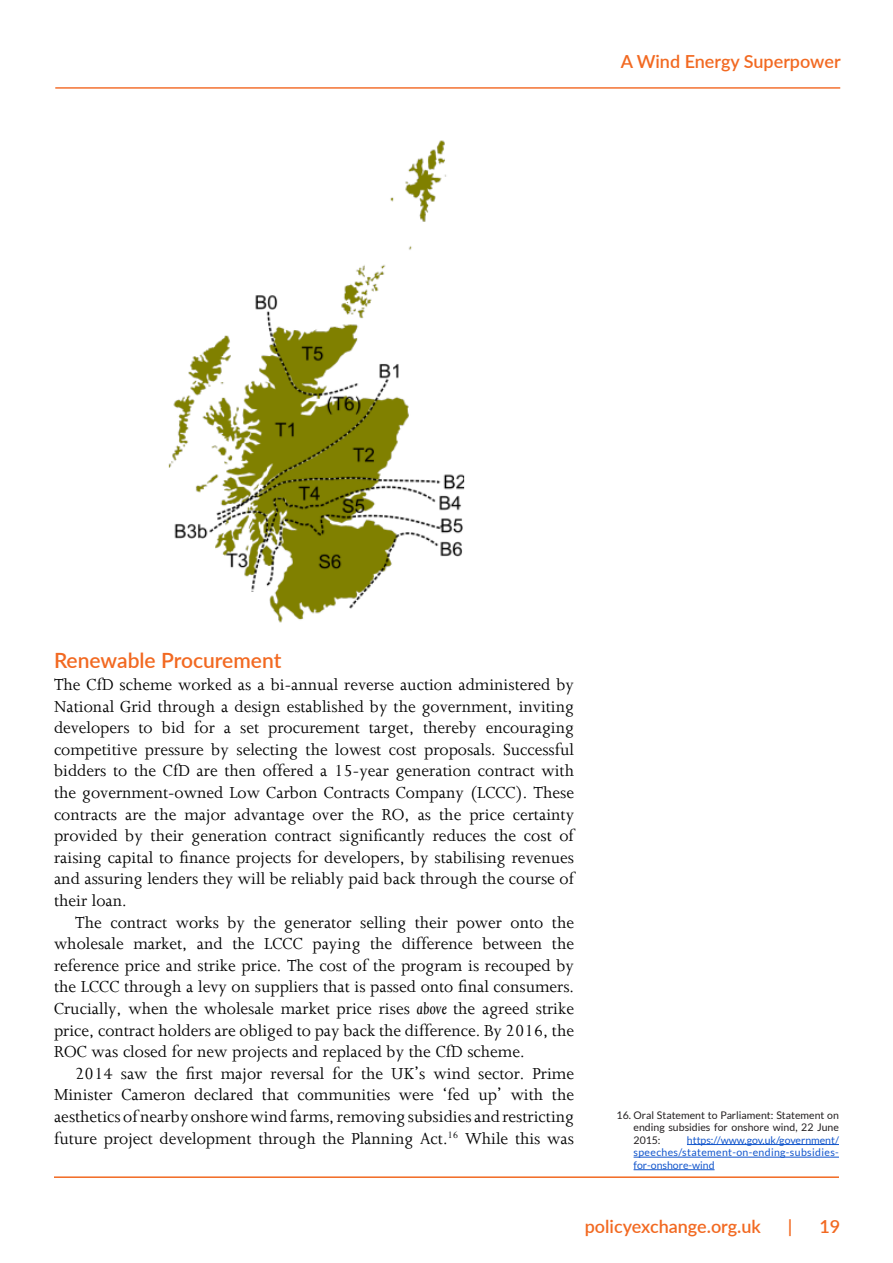
<style>
.page{position:relative;width:893px;height:1263px;background:#fff}
.page>*{position:absolute;margin:0;border:0;box-sizing:border-box;transform-origin:0 0}
.t1{font:600 21px "Lato";color:#f26921}
.Main_body{font:18px/21.6px "Joanna";color:#000;text-align:justify}
.First_para_body{font:18px/21.6px "Joanna";color:#000;text-align:justify}
.t2{font:600 18px "Lato";color:#f26921}
.t3{font:10.5px/12.6px "Lato";letter-spacing:.035em;color:#15c;text-align:justify}
.t4{font:10.5px/12.6px "Lato";color:#231f20;text-align:justify}
.s1{font-style:italic}
</style>
<div class="page">
<hr style="left:55px;top:87px;width:785px;height:2px;background:#f37130">
<hr style="left:54px;top:1176px;width:785px;height:2px;background:#f26921">
<img style="left:168px;top:140px;width:297px;height:483px">
<hr style="left:687px;top:1144px;width:152px;height:1px;background:#15c">
<hr style="left:634px;top:1157px;width:205px;height:1px;background:#15c">
<hr style="left:634px;top:1169px;width:81px;height:1px;background:#15c">
<p class="t2" style="left:621px;top:49px;width:221px">A Wind Energy Superpower</p>
<h2 class="t1" style="left:54px;top:645px;width:229px">Renewable Procurement</h2>
<p class="First_para_body" style="left:54px;top:673px;width:522px">The CfD scheme worked as a bi-annual reverse auction administered by National Grid through a design established by the government, inviting developers to bid for a set procurement target, thereby encouraging competitive pressure by selecting the lowest cost proposals. Successful bidders to the CfD are then offered a 15-year generation contract with the government-owned Low Carbon Contracts Company (LCCC). These contracts are the major advantage over the RO, as the price certainty provided by their generation contract significantly reduces the cost of raising capital to finance projects for developers, by stabilising revenues and assuring lenders they will be reliably paid back through the course of their loan.</p>
<p class="Main_body" style="left:54px;top:911px;width:522px;text-indent:21px">The contract works by the generator selling their power onto the wholesale market, and the LCCC paying the difference between the reference price and strike price. The cost of the program is recouped by the LCCC through a levy on suppliers that is passed onto final consumers.<br>Crucially, when the wholesale market price rises <span class="s1">above</span> the agreed strike price, contract holders are obliged to pay back the difference. By 2016, the ROC was closed for new projects and replaced by the CfD scheme.</p>
<p class="Main_body" style="left:54px;top:1062px;width:522px;text-indent:21px">2014 saw the first major reversal for the UK’s wind sector. Prime Minister Cameron declared that communities were ‘fed up’ with the aesthetics of nearby onshore wind farms, removing subsidies and restricting future project development through the Planning Act.<sup>16</sup> While this was</p>
<p class="t4" style="left:634px;top:1108px;width:207px;text-indent:-17px">16. Oral Statement to Parliament: Statement on ending subsidies for onshore wind, 22 June 2015:</p>
<p class="t3" style="left:634px;top:1133px;width:207px;text-indent:53px">https://www.gov.uk/government/ speeches/statement-on-ending-subsidies&shy;for-onshore-wind</p>
<p class="t2" style="left:585px;top:1213px;width:178px">policyexchange.org.uk</p>
<p class="t2" style="left:788px;top:1213px;width:6px">|</p>
<p class="t2" style="left:819px;top:1213px;width:22px">19</p>
</div>
